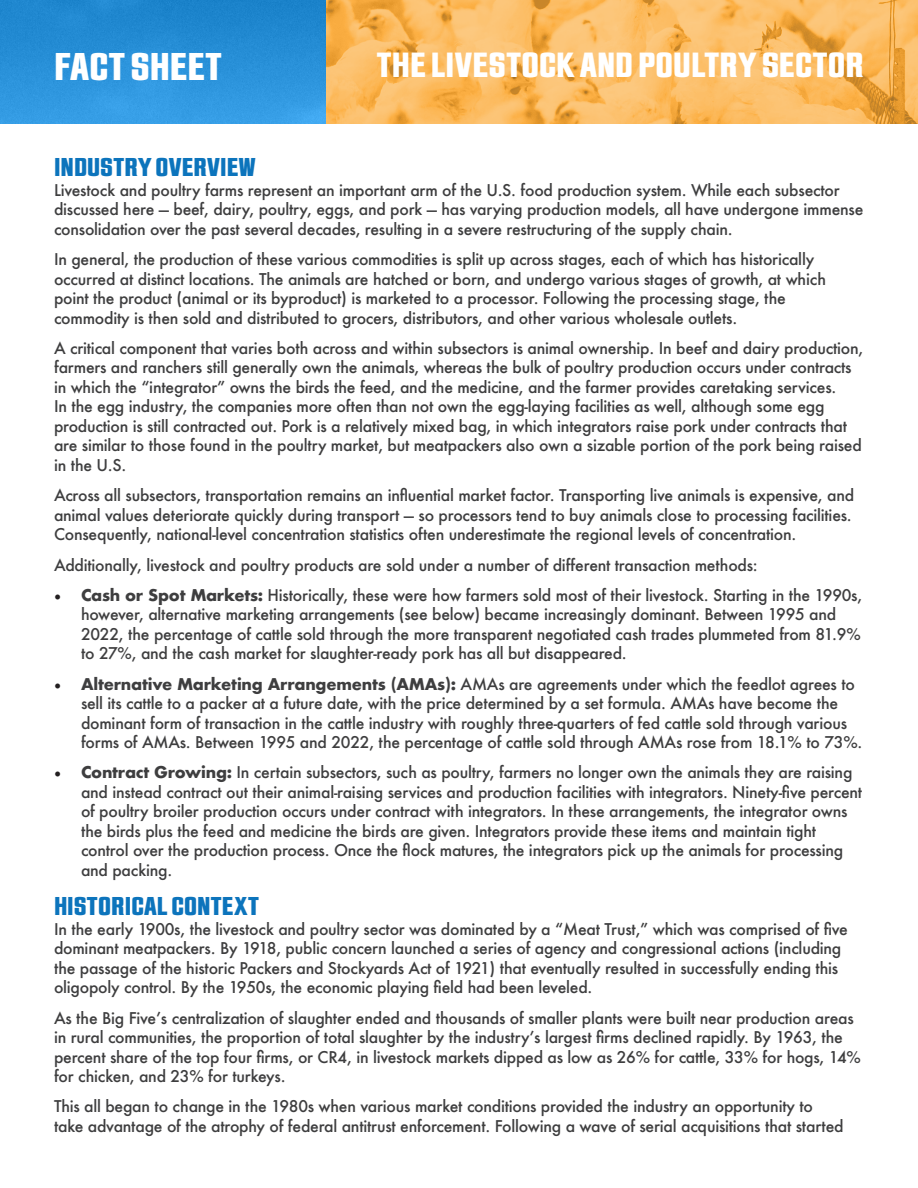
<style>
.page{position:relative;width:918px;height:1188px;background:#fff}
.page>*{position:absolute;margin:0;border:0;box-sizing:border-box;transform-origin:0 0}
.t1{font:700 expanded 40.5px "Jay Gothic URW";color:#fff}
.t2{font:700 expanded 36.6px "Jay Gothic URW";color:#fff}
.t3{font:700 expanded 27px "Jay Gothic URW";color:#0c74bc}
.t4{font:500 15.75px/19.5px "Futura";letter-spacing:-.015em;color:#3e3e3f}
.s1{font-family:"Minion Pro";font-weight:700;font-size:18px;color:#231f20}
.s2{font-weight:700}
</style>
<div class="page">
<img style="left:326px;top:0;width:592px;height:123px">
<div style="left:0;top:0;width:326px;height:123px;background:linear-gradient(to bottom,#1a82ca,#38a0e8)"></div>
<p class="t1" style="left:54px;top:43px;width:169px">FACT SHEET</p>
<p class="t2" style="left:377px;top:44px;width:489px">THE LIVESTOCK AND POULTRY SECTOR</p>
<p class="t3" style="left:54px;top:152px;width:203px">INDUSTRY OVERVIEW</p>
<p class="t4" style="left:54px;top:180px;width:811px">Livestock and poultry farms represent an important arm of the U.S. food production system. While each subsector discussed here — beef, dairy, poultry, eggs, and pork — has varying production models, all have undergone immense consolidation over the past several decades, resulting in a severe restructuring of the supply chain.</p>
<p class="t4" style="left:54px;top:249px;width:774px">In general, the production of these various commodities is split up across stages, each of which has historically occurred at distinct locations. The animals are hatched or born, and undergo various stages of growth, at which point the product (animal or its byproduct) is marketed to a processor. Following the processing stage, the commodity is then sold and distributed to grocers, distributors, and other various wholesale outlets.</p>
<p class="t4" style="left:54px;top:338px;width:811px">A critical component that varies both across and within subsectors is animal ownership. In beef and dairy production, farmers and ranchers still generally own the animals, whereas the bulk of poultry production occurs under contracts in which the “integrator” owns the birds the feed, and the medicine, and the farmer provides caretaking services.<br>In the egg industry, the companies more often than not own the egg-laying facilities as well, although some egg production is still contracted out. Pork is a relatively mixed bag, in which integrators raise pork under contracts that are similar to those found in the poultry market, but meatpackers also own a sizable portion of the pork being raised in the U.S.</p>
<p class="t4" style="left:54px;top:485px;width:802px">Across all subsectors, transportation remains an influential market factor. Transporting live animals is expensive, and animal values deteriorate quickly during transport — so processors tend to buy animals close to processing facilities.<br>Consequently, national-level concentration statistics often underestimate the regional levels of concentration.</p>
<p class="t4" style="left:54px;top:555px;width:705px">Additionally, livestock and poultry products are sold under a number of different transaction methods:</p>
<p class="t4" style="left:81px;top:585px;width:783px;text-indent:-27px"><span class="s1">•</span> <span class="s2">Cash or Spot Markets:</span> Historically, these were how farmers sold most of their livestock. Starting in the 1990s, however, alternative marketing arrangements (see below) became increasingly dominant. Between 1995 and 2022, the percentage of cattle sold through the more transparent negotiated cash trades plummeted from 81.9% to 27%, and the cash market for slaughter-ready pork has all but disappeared.</p>
<p class="t4" style="left:81px;top:674px;width:783px;text-indent:-27px"><span class="s1">•</span> <span class="s2">Alternative Marketing Arrangements (AMAs):</span> AMAs are agreements under which the feedlot agrees to sell its cattle to a packer at a future date, with the price determined by a set formula. AMAs have become the dominant form of transaction in the cattle industry with roughly three-quarters of fed cattle sold through various forms of AMAs. Between 1995 and 2022, the percentage of cattle sold through AMAs rose from 18.1% to 73%.</p>
<p class="t4" style="left:81px;top:763px;width:783px;text-indent:-27px"><span class="s1">•</span> <span class="s2">Contract Growing:</span> In certain subsectors, such as poultry, farmers no longer own the animals they are raising and instead contract out their animal-raising services and production facilities with integrators. Ninety-five percent of poultry broiler production occurs under contract with integrators. In these arrangements, the integrator owns the birds plus the feed and medicine the birds are given. Integrators provide these items and maintain tight control over the production process. Once the flock matures, the integrators pick up the animals for processing and packing.</p>
<p class="t3" style="left:54px;top:891px;width:206px">HISTORICAL CONTEXT</p>
<p class="t4" style="left:54px;top:919px;width:795px">In the early 1900s, the livestock and poultry sector was dominated by a “Meat Trust,” which was comprised of five dominant meatpackers. By 1918, public concern launched a series of agency and congressional actions (including the passage of the historic Packers and Stockyards Act of 1921) that eventually resulted in successfully ending this oligopoly control. By the 1950s, the economic playing field had been leveled.</p>
<p class="t4" style="left:54px;top:1008px;width:809px">As the Big Five’s centralization of slaughter ended and thousands of smaller plants were built near production areas in rural communities, the proportion of total slaughter by the industry’s largest firms declined rapidly. By 1963, the percent share of the top four firms, or CR4, in livestock markets dipped as low as 26% for cattle, 33% for hogs, 14% for chicken, and 23% for turkeys.</p>
<p class="t4" style="left:54px;top:1097px;width:791px">This all began to change in the 1980s when various market conditions provided the industry an opportunity to take advantage of the atrophy of federal antitrust enforcement. Following a wave of serial acquisitions that started</p>
</div>
